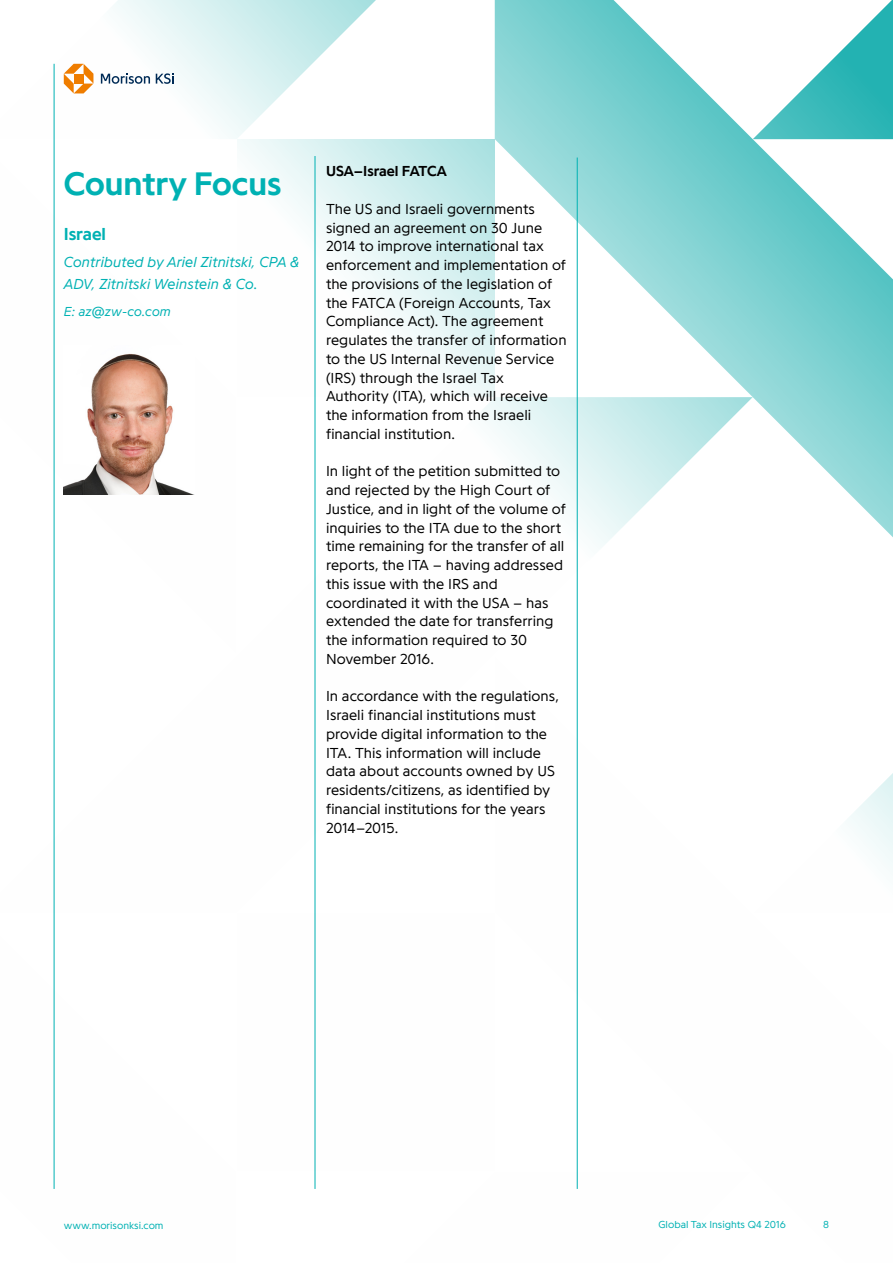
<style>
.page{position:relative;width:893px;height:1263px;background:#fff}
.page>*{position:absolute;margin:0;border:0;box-sizing:border-box;transform-origin:0 0}
.t1{font:700 33.75px "Programme";color:#00b1b3}
.t2{font:700 18px "Programme";color:#00b1b3}
.t3{font:300 15px/18.8px "Programme";color:#000}
.t4{font:italic 300 15px/22.5px "Programme";color:#00b1b3}
.t5{font:700 15px "Programme";color:#000}
.t6{font:italic 300 13.5px "Programme";color:#00b1b3}
.t7{font:300 10.5px "Programme";color:#00b1b3}
</style>
<div class="page">
<svg style="left:53px;top:0;width:323px;height:139px"></svg>
<svg style="left:53px;top:148px;width:11px;height:507px"></svg>
<svg style="left:495px;top:0;width:398px;height:550px"></svg>
<svg style="left:753px;top:0;width:140px;height:139px"></svg>
<svg style="left:576px;top:655px;width:317px;height:534px"></svg>
<svg style="left:237px;top:139px;width:258px;height:258px"></svg>
<svg style="left:64px;top:64px;width:29px;height:29px"></svg>
<svg style="left:101px;top:73px;width:73px;height:11px"></svg>
<hr style="left:54px;top:64px;width:1px;height:1125px;background:#00b1b3">
<hr style="left:315px;top:156px;width:1px;height:1033px;background:#00b1b3">
<hr style="left:577px;top:158px;width:1px;height:1031px;background:#00b1b3">
<img style="left:64px;top:353px;width:131px;height:142px">
<h1 class="t1" style="left:64px;top:163px;width:219px">Country Focus</h1>
<p class="t2" style="left:64px;top:223px;width:44px">Israel</p>
<p class="t4" style="left:64px;top:250px;width:237px">Contributed by Ariel Zitnitski, CPA &amp;<br>ADV, Zitnitski Weinstein &amp; Co.</p>
<p class="t6" style="left:64px;top:303px;width:109px">E: az@zw-co.com</p>
<p class="t5" style="left:326px;top:162px;width:122px">USA–Israel FATCA</p>
<p class="t3" style="left:326px;top:199px;width:242px">The US and Israeli governments signed an agreement on 30 June<br>2014 to improve international tax enforcement and implementation of the provisions of the legislation of the FATCA (Foreign Accounts, Tax<br>Compliance Act). The agreement regulates the transfer of information to the US Internal Revenue Service (IRS) through the Israel Tax<br>Authority (ITA), which will receive the information from the Israeli financial institution.</p>
<p class="t3" style="left:326px;top:461px;width:241px">In light of the petition submitted to and rejected by the High Court of<br>Justice, and in light of the volume of inquiries to the ITA due to the short time remaining for the transfer of all reports, the ITA – having addressed this issue with the IRS and coordinated it with the USA – has extended the date for transferring the information required to 30<br>November 2016.</p>
<p class="t3" style="left:326px;top:686px;width:234px">In accordance with the regulations, Israeli financial institutions must provide digital information to the ITA. This information will include data about accounts owned by US residents/citizens, as identified by financial institutions for the years 2014–2015.</p>
<p class="t7" style="left:658px;top:1217px;width:129px">Global Tax Insights Q4 2016</p>
<p class="t7" style="left:64px;top:1219px;width:101px">www.morisonksi.com</p>
<p class="t7" style="left:823px;top:1217px;width:7px">8</p>
</div>
